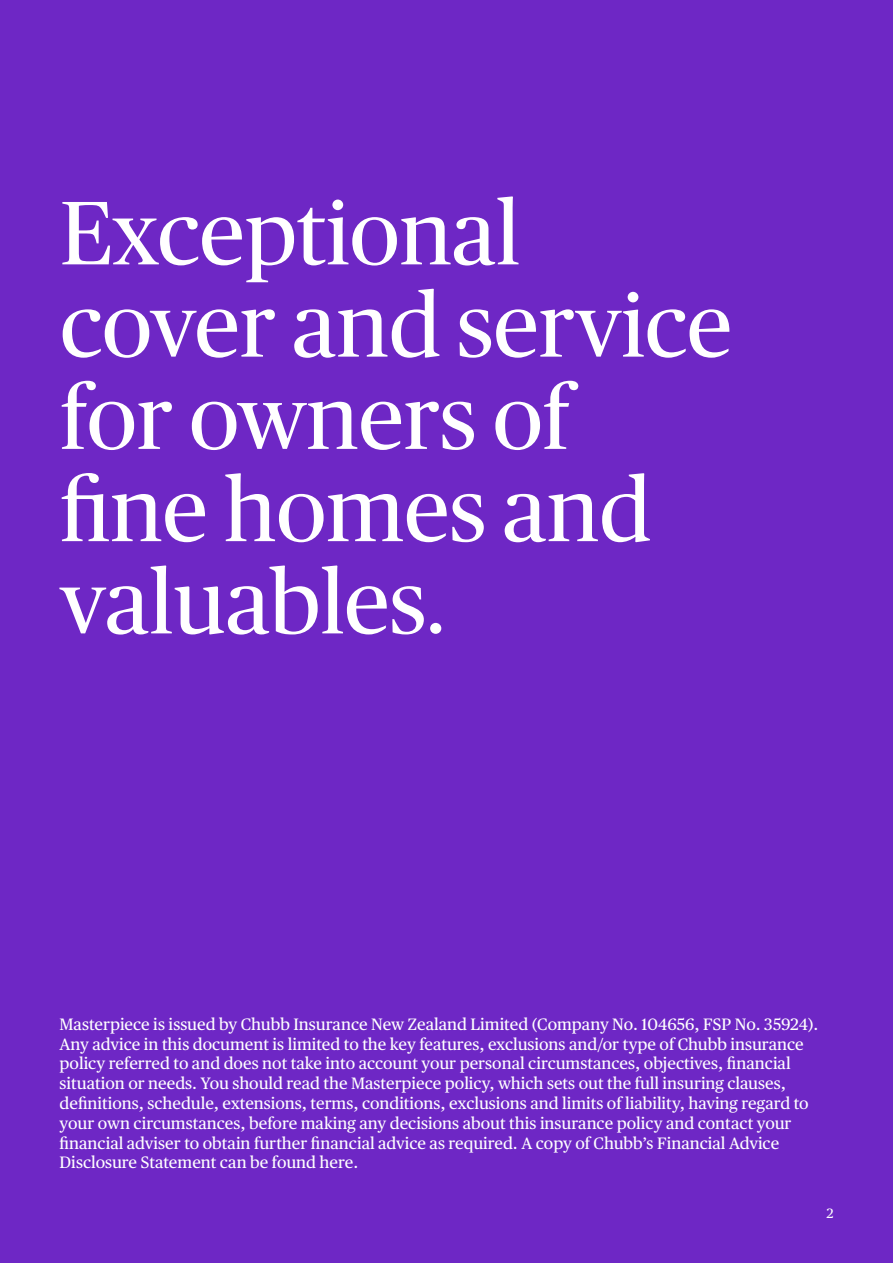
<style>
.page{position:relative;width:893px;height:1263px;background:#6e27c5}
.page>*{position:absolute;margin:0;border:0;box-sizing:border-box;transform-origin:0 0}
.t1{font:90px/92.2px "Chubb Publico";color:#fff}
.t2{font:16.5px/19.8px "Chubb Publico Text";color:#fff}
.t3{font:13.5px "Chubb Publico Text";color:#fff}
</style>
<div class="page">
<h1 class="t1" style="left:60px;top:182px;width:673px">Exceptional cover and service for owners of fine homes and valuables.</h1>
<p class="t2" style="left:60px;top:1013px;width:760px">Masterpiece is issued by Chubb Insurance New Zealand Limited (Company No. 104656, FSP No. 35924).<br>Any advice in this document is limited to the key features, exclusions and/or type of Chubb insurance policy referred to and does not take into account your personal circumstances, objectives, financial situation or needs. You should read the Masterpiece policy, which sets out the full insuring clauses, definitions, schedule, extensions, terms, conditions, exclusions and limits of liability, having regard to your own circumstances, before making any decisions about this insurance policy and contact your financial adviser to obtain further financial advice as required. A copy of Chubb’s Financial Advice Disclosure Statement can be found here.</p>
<p class="t3" style="left:826px;top:1203px;width:8px">2</p>
</div>
